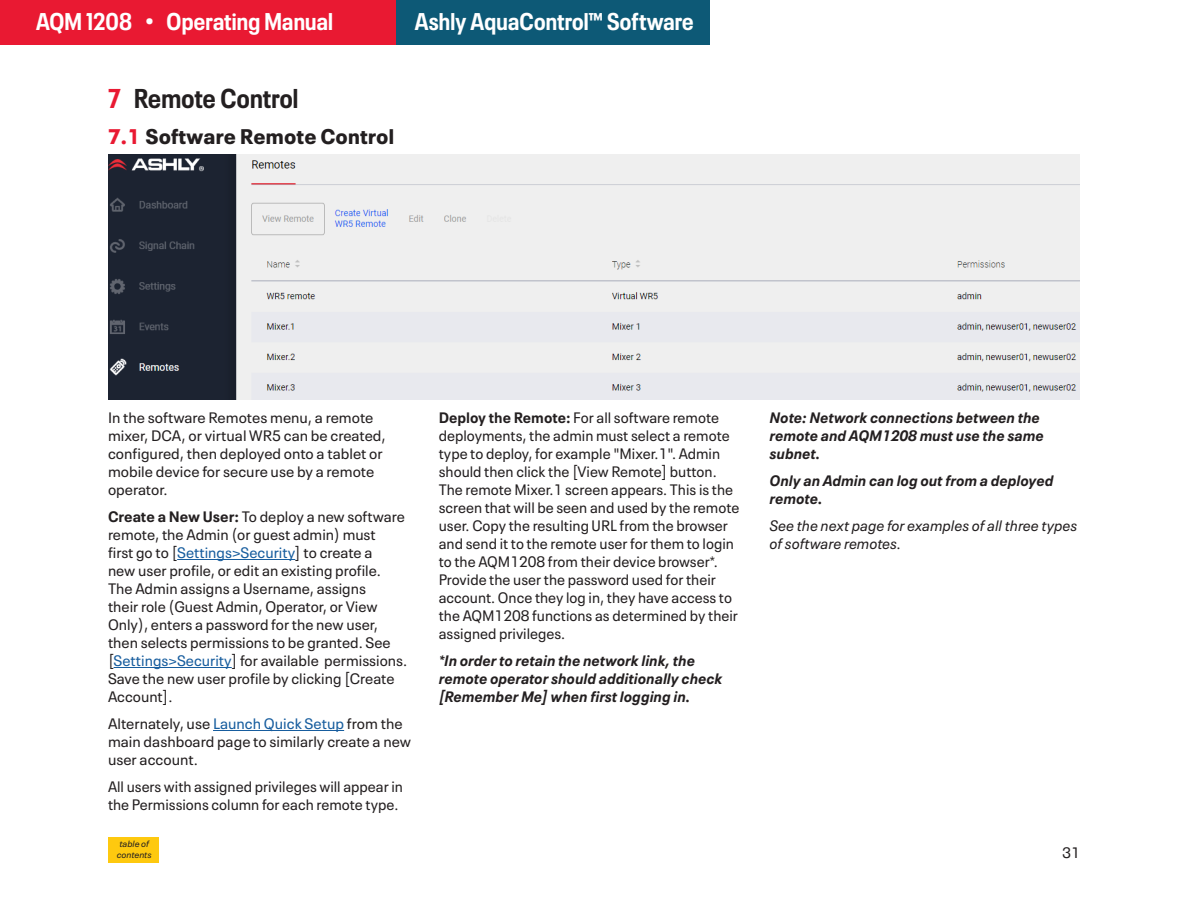
<style>
.page{position:relative;width:1188px;height:918px;background:#fff}
.page>*{position:absolute;margin:0;border:0;box-sizing:border-box;transform-origin:0 0}
.Body_Lead_undr{font:700 condensed 27px "Neue Plak";letter-spacing:.01em;color:#231f20}
.t1{font:700 condensed 24px "Neue Plak";letter-spacing:.01em;color:#fff}
.Numbered_Subheads{font:900 21px "Neue Plak Text";color:#231f20}
.Body_Lead_undr-2{font:15px/18px "Neue Plak Text";color:#231f20}
.Body_Lead_undr-3{font:italic 700 15px/18px "Neue Plak Text";color:#231f20}
.Body_Lead_undr-4{font:italic 15px/18px "Neue Plak Text";color:#231f20}
.t2{font:italic 9px "Neue Plak Text";color:#231f20}
.s1{color:#e91932}
.s2{font-weight:700}
.s3{color:#175d9e}
</style>
<div class="page">
<hr style="left:177px;top:559px;width:118px;height:1px;background:#175d9e">
<hr style="left:114px;top:667px;width:118px;height:1px;background:#175d9e">
<hr style="left:213px;top:730px;width:131px;height:1px;background:#175d9e">
<div style="left:108px;top:837px;width:51px;height:25px;background:#fec90f"></div>
<img style="left:108px;top:154px;width:972px;height:245px">
<div style="left:0;top:0;width:396px;height:45px;background:#e91932"></div>
<div style="left:396px;top:0;width:314px;height:45px;background:#0d5976"></div>
<h2 class="t1" style="left:36px;top:3px;width:299px">AQM 1208 • Operating Manual</h2>
<h2 class="t1" style="left:415px;top:3px;width:280px">Ashly AquaControl™ Software</h2>
<p class="Body_Lead_undr" style="left:108px;top:78px;width:192px"><span class="s1">7</span> Remote Control</p>
<p class="Numbered_Subheads" style="left:108px;top:119px;width:288px"><span class="s1">7.1</span> Software Remote Control</p>
<p class="Body_Lead_undr-2" style="left:108px;top:407px;width:279px">In the software Remotes menu, a remote mixer, DCA, or virtual WR5 can be created, configured, then deployed onto a tablet or mobile device for secure use by a remote operator.</p>
<p class="Body_Lead_undr-2" style="left:108px;top:506px;width:301px"><span class="s2">Create a New User:</span> To deploy a new software remote, the Admin (or guest admin) must<br>first go to [<span class="s3">Settings&gt;Security</span>] to create a<br>new user profile, or edit an existing profile.<br>The Admin assigns a Username, assigns<br>their role (Guest Admin, Operator, or View Only), enters a password for the new user, then selects permissions to be granted. See [<span class="s3">Settings&gt;Security</span>] for available permissions.<br>Save the new user profile by clicking [Create Account].</p>
<p class="Body_Lead_undr-2" style="left:108px;top:713px;width:305px">Alternately, use <span class="s3">Launch Quick Setup</span> from the main dashboard page to similarly create a new user account.</p>
<p class="Body_Lead_undr-2" style="left:108px;top:776px;width:297px">All users with assigned privileges will appear in the Permissions column for each remote type.</p>
<p class="Body_Lead_undr-2" style="left:439px;top:407px;width:302px"><span class="s2">Deploy the Remote:</span> For all software remote deployments, the admin must select a remote type to deploy, for example "Mixer.1". Admin should then click the [View Remote] button.<br>The remote Mixer.1 screen appears. This is the screen that will be seen and used by the remote user. Copy the resulting URL from the browser and send it to the remote user for them to login to the AQM1208 from their device browser*.<br>Provide the user the password used for their account. Once they log in, they have access to the AQM1208 functions as determined by their assigned privileges.</p>
<p class="Body_Lead_undr-3" style="left:439px;top:650px;width:285px">*In order to retain the network link, the remote operator should additionally check [Remember Me] when first logging in.</p>
<p class="Body_Lead_undr-3" style="left:770px;top:407px;width:276px">Note: Network connections between the remote and AQM1208 must use the same subnet.</p>
<p class="Body_Lead_undr-3" style="left:770px;top:470px;width:285px">Only an Admin can log out from a deployed remote.</p>
<p class="Body_Lead_undr-4" style="left:770px;top:515px;width:309px">See the next page for examples of all three types of software remotes.</p>
<p class="t2" style="left:119px;top:837px;width:31px">table of</p>
<p class="t2" style="left:117px;top:848px;width:36px">contents</p>
<p class="Body_Lead_undr-2" style="left:1062px;top:842px;width:19px">31</p>
</div>
